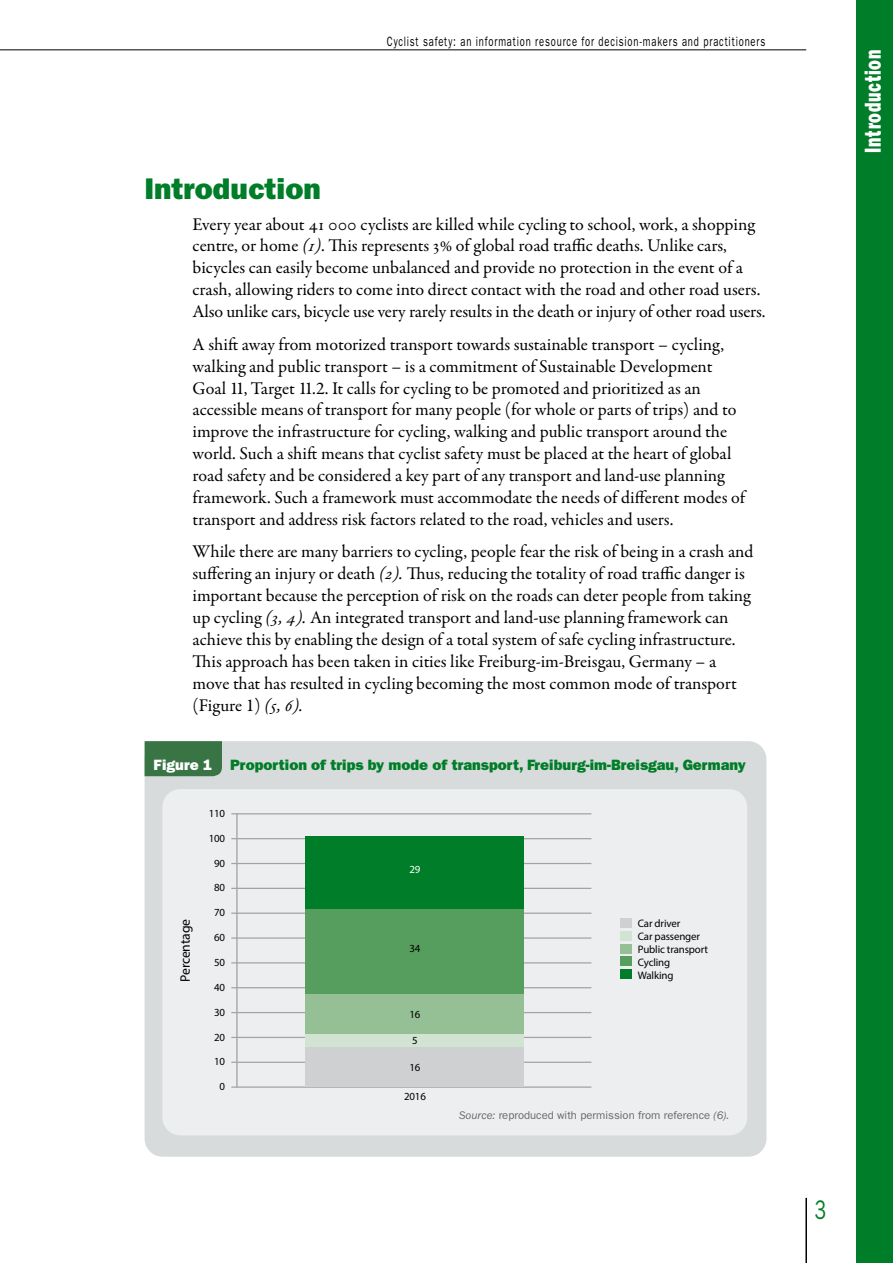
<style>
.page{position:relative;width:893px;height:1263px;background:#fff}
.page>*{position:absolute;margin:0;border:0;box-sizing:border-box;transform-origin:0 0}
.Head1-lessSpAft{font:30px "ITC Franklin Gothic Std Hvy";color:#007d28}
.t1{font:27px "ITC Franklin Gothic Std";color:#007d28;scale:.7 1}
.t2{font:23.1px "ITC Franklin Gothic Std Hvy";letter-spacing:.045em;color:#fff;scale:.7 1}
.Normal_no_hyph{font:18px/21.9px "Garamond Premr Pro";letter-spacing:-.005em;color:#000}
.Table_fig_title{font:15px "ITC Franklin Gothic Std Hvy";color:#007d28}
.t3{font:condensed 13.65px "ITC Franklin Gothic Std";letter-spacing:-.015em;color:#000}
.t4{font:13.5px "ITC Franklin Gothic Std";letter-spacing:.09em;color:#000;scale:.7 1}
.Source__Table_fig{font:11.25px "ITC Franklin Gothic Std";color:#68676c}
.t5{font:condensed 10.8px/13px "ITC Franklin Gothic Std";letter-spacing:-.015em;color:#000}
.t6{font:condensed 10.8px "ITC Franklin Gothic Std";color:#fff}
.s1{font-style:italic}
.s2{color:#fff}
</style>
<div class="page">
<hr style="left:805px;top:1198px;width:2px;height:65px;background:#000">
<div style="left:856px;top:0;width:37px;height:1263px;background:#007d28"></div>
<hr style="left:0;top:50px;width:806px;height:1px;background:#000">
<div style="left:145px;top:741px;width:621px;height:416px;background:#d8dbdc;border-radius:18px"></div>
<div style="left:145px;top:741px;width:77px;height:35px;background:#387444"></div>
<div style="left:162px;top:789px;width:585px;height:346px;background:#edeeef;border-radius:18px"></div>
<hr style="left:236px;top:813px;width:2px;height:274px;background:#a3a3a7">
<hr style="left:231px;top:838px;width:360px;height:1px;background:#a3a3a7">
<hr style="left:231px;top:863px;width:360px;height:1px;background:#a3a3a7">
<hr style="left:231px;top:888px;width:360px;height:1px;background:#a3a3a7">
<hr style="left:231px;top:912px;width:360px;height:2px;background:#a3a3a7">
<hr style="left:231px;top:937px;width:360px;height:2px;background:#a3a3a7">
<hr style="left:231px;top:962px;width:360px;height:1px;background:#a3a3a7">
<hr style="left:231px;top:987px;width:360px;height:1px;background:#a3a3a7">
<hr style="left:231px;top:1012px;width:360px;height:1px;background:#a3a3a7">
<hr style="left:231px;top:1037px;width:360px;height:1px;background:#a3a3a7">
<hr style="left:231px;top:1062px;width:360px;height:1px;background:#a3a3a7">
<hr style="left:231px;top:813px;width:360px;height:1px;background:#a3a3a7">
<hr style="left:231px;top:1086px;width:360px;height:2px;background:#a3a3a7">
<div style="left:620px;top:970px;width:11px;height:9px;background:#007d28"></div>
<div style="left:620px;top:957px;width:11px;height:9px;background:#559e5e"></div>
<div style="left:620px;top:944px;width:11px;height:9px;background:#95bf94"></div>
<div style="left:620px;top:931px;width:11px;height:9px;background:#d1e4d1"></div>
<div style="left:620px;top:918px;width:11px;height:9px;background:#ced0d2"></div>
<div style="left:305px;top:1033px;width:219px;height:21px;background:#d1e4d1"></div>
<div style="left:305px;top:994px;width:219px;height:40px;background:#95bf94"></div>
<div style="left:305px;top:909px;width:219px;height:85px;background:#559e5e"></div>
<div style="left:305px;top:1047px;width:219px;height:39px;background:#ced0d2"></div>
<div style="left:305px;top:836px;width:219px;height:73px;background:#007d28"></div>
<p class="t4" style="left:387px;top:34px;width:542px">Cyclist safety: an information resource for decision-makers and practitioners</p>
<p class="Head1-lessSpAft" style="left:145px;top:171px;width:178px">Introduction</p>
<p class="Normal_no_hyph" style="left:193px;top:213px;width:574px">Every year about 41 000 cyclists are killed while cycling to school, work, a shopping centre, or home <span class="s1">(1)</span>. This represents 3% of global road traffic deaths. Unlike cars, bicycles can easily become unbalanced and provide no protection in the event of a crash, allowing riders to come into direct contact with the road and other road users.<br>Also unlike cars, bicycle use very rarely results in the death or injury of other road users.</p>
<p class="Normal_no_hyph" style="left:193px;top:334px;width:554px">A shift away from motorized transport towards sustainable transport – cycling, walking and public transport – is a commitment of Sustainable Development Goal 11, Target 11.2. It calls for cycling to be promoted and prioritized as an accessible means of transport for many people (for whole or parts of trips) and to improve the infrastructure for cycling, walking and public transport around the world. Such a shift means that cyclist safety must be placed at the heart of global road safety and be considered a key part of any transport and land-use planning framework. Such a framework must accommodate the needs of different modes of transport and address risk factors related to the road, vehicles and users.</p>
<p class="Normal_no_hyph" style="left:193px;top:541px;width:562px">While there are many barriers to cycling, people fear the risk of being in a crash and suffering an injury or death <span class="s1">(2).</span> Thus, reducing the totality of road traffic danger is important because the perception of risk on the roads can deter people from taking up cycling <span class="s1">(3, 4).</span> An integrated transport and land-use planning framework can achieve this by enabling the design of a total system of safe cycling infrastructure.<br>This approach has been taken in cities like Freiburg-im-Breisgau, Germany – a move that has resulted in cycling becoming the most common mode of transport (Figure 1) <span class="s1">(5, 6).</span></p>
<p class="Table_fig_title" style="left:154px;top:755px;width:594px"><span class="s2">Figure 1</span> Proportion of trips by mode of transport, Freiburg-im-Breisgau, Germany</p>
<p class="t3" style="left:177px;top:982px;width:64px;rotate:-90deg">Percentage</p>
<p class="t5" style="left:209px;top:806px;width:18px">110</p>
<p class="t5" style="left:209px;top:831px;width:18px">100</p>
<p class="t5" style="left:214px;top:856px;width:13px">90</p>
<p class="t5" style="left:214px;top:881px;width:13px">80</p>
<p class="t5" style="left:214px;top:906px;width:13px">70</p>
<p class="t5" style="left:214px;top:931px;width:13px">60</p>
<p class="t5" style="left:214px;top:956px;width:13px">50</p>
<p class="t5" style="left:214px;top:980px;width:13px">40</p>
<p class="t5" style="left:214px;top:1005px;width:13px">30</p>
<p class="t5" style="left:214px;top:1030px;width:13px">20</p>
<p class="t5" style="left:214px;top:1055px;width:13px">10</p>
<p class="t5" style="left:220px;top:1080px;width:7px">0</p>
<p class="t6" style="left:409px;top:862px;width:13px">29</p>
<p class="t5" style="left:409px;top:942px;width:13px">34</p>
<p class="t5" style="left:409px;top:1007px;width:13px">16</p>
<p class="t5" style="left:412px;top:1033px;width:7px">5</p>
<p class="t5" style="left:409px;top:1060px;width:13px">16</p>
<p class="t5" style="left:404px;top:1090px;width:23px">2016</p>
<p class="t5" style="left:638px;top:916px;width:72px">Car driver<br>Car passenger<br>Public transport<br>Cycling</p>
<p class="t5" style="left:638px;top:968px;width:37px">Walking</p>
<p class="Source__Table_fig" style="left:459px;top:1108px;width:272px"><span class="s1">Source:</span> reproduced with permission from reference <span class="s1">(6).</span></p>
<p class="t2" style="left:859px;top:153px;width:149px;rotate:-90deg">Introduction</p>
<h2 class="t1" style="left:815px;top:1195px;width:18px">3</h2>
</div>
